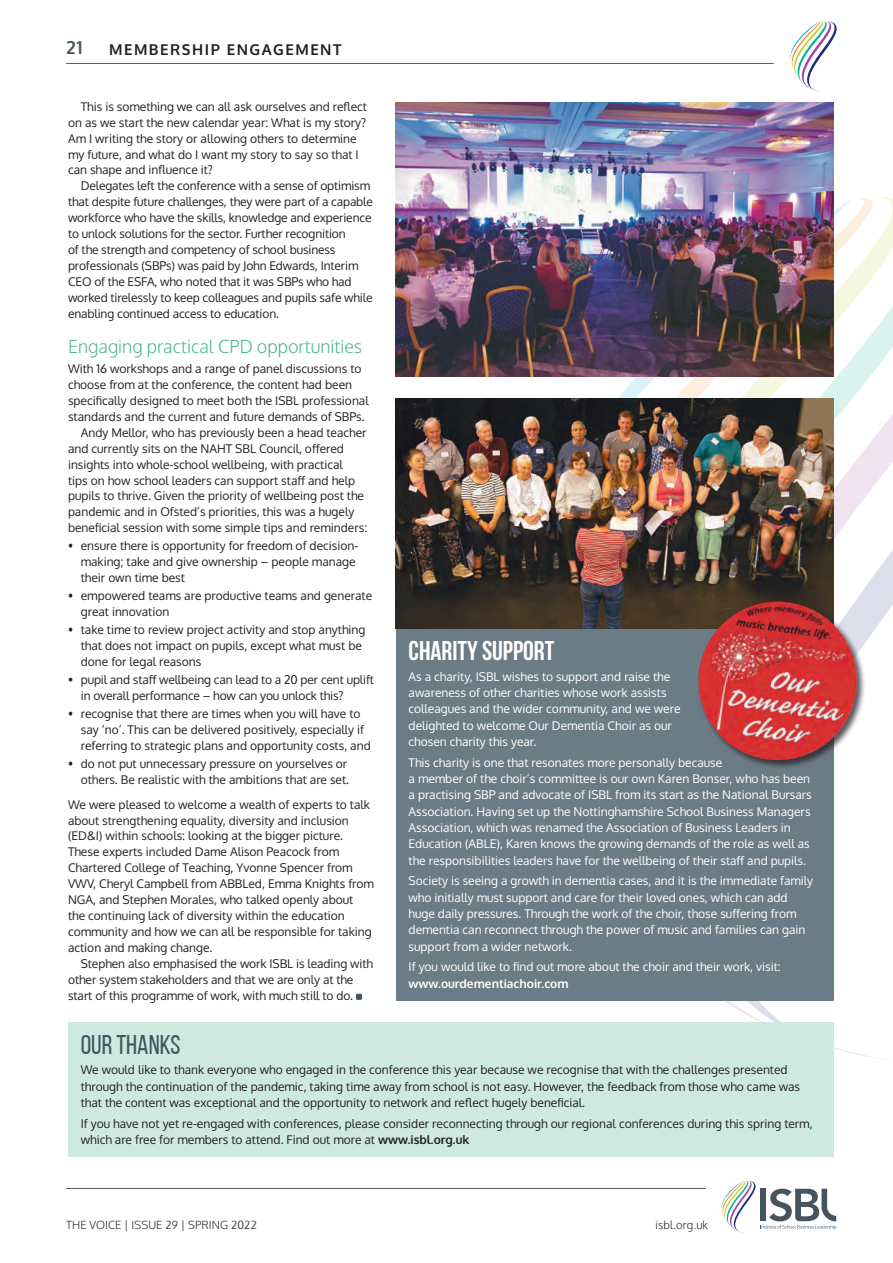
<style>
.page{position:relative;width:893px;height:1263px;background:#fff}
.page>*{position:absolute;margin:0;border:0;box-sizing:border-box;transform-origin:0 0}
.BEBAS_NEU_BOX_HEADIN{font:700 27px "Bebas Neue";color:#fff}
.BEBAS_NEU_BOX_HEADIN-2{font:27px "Bebas Neue";color:#45555f}
.SUB_HEAD{font:300 18px "Oxygen";color:#4ab396}
.t1{font:700 18px "Oxygen";color:#45555f}
.t2{font:700 15px "Oxygen";letter-spacing:.1em;color:#231f20}
.BODY_COPY{font:12px/15.9px "Oxygen";color:#231f20}
.BODY_COPY_INDENT{font:12px/15.9px "Oxygen";letter-spacing:-.005em;color:#231f20}
.BODY_COPY-2{font:12px/16.4px "Oxygen";color:#fff}
.t3{font:300 11.25px "Oxygen";letter-spacing:.01em;color:#231f20}
.s1{font-weight:700}
</style>
<div class="page">
<svg style="left:833px;top:197px;width:60px;height:700px"></svg>
<svg style="left:833px;top:198px;width:46px;height:598px"></svg>
<svg style="left:618px;top:199px;width:234px;height:401px"></svg>
<svg style="left:356px;top:994px;width:6px;height:6px"></svg>
<div style="left:68px;top:1022px;width:765px;height:135px;background:#cee9e0"></div>
<div style="left:396px;top:628px;width:437px;height:372px;background:#6c7c86"></div>
<img style="left:396px;top:398px;width:437px;height:230px">
<div style="left:697px;top:600px;width:169px;height:170px;background:#231f20;opacity:.75"></div>
<img style="left:693px;top:602px;width:169px;height:163px">
<img style="left:396px;top:102px;width:437px;height:275px">
<hr style="left:66px;top:63px;width:708px;height:1px;background:#57585a">
<hr style="left:66px;top:1188px;width:640px;height:1px;background:#57585a">
<svg style="left:721px;top:1181px;width:115px;height:52px"></svg>
<svg style="left:790px;top:21px;width:47px;height:71px"></svg>
<h2 class="t1" style="left:67px;top:36px;width:17px">21</h2>
<p class="t2" style="left:109px;top:40px;width:234px">MEMBERSHIP ENGAGEMENT</p>
<p class="BODY_COPY_INDENT" style="left:68px;top:98px;width:301px;text-indent:13px">This is something we can all ask ourselves and reflect on as we start the new calendar year: What is my story?<br>Am I writing the story or allowing others to determine my future, and what do I want my story to say so that I can shape and influence it?</p>
<p class="BODY_COPY_INDENT" style="left:68px;top:178px;width:306px;text-indent:13px">Delegates left the conference with a sense of optimism that despite future challenges, they were part of a capable workforce who have the skills, knowledge and experience to unlock solutions for the sector. Further recognition<br>of the strength and competency of school business professionals (SBPs) was paid by John Edwards, Interim CEO of the ESFA, who noted that it was SBPs who had worked tirelessly to keep colleagues and pupils safe while enabling continued access to education.</p>
<p class="SUB_HEAD" style="left:68px;top:335px;width:296px">Engaging practical CPD opportunities</p>
<p class="BODY_COPY" style="left:68px;top:361px;width:302px">With 16 workshops and a range of panel discussions to choose from at the conference, the content had been specifically designed to meet both the ISBL professional standards and the current and future demands of SBPs.</p>
<p class="BODY_COPY_INDENT" style="left:68px;top:424px;width:301px;text-indent:13px">Andy Mellor, who has previously been a head teacher and currently sits on the NAHT SBL Council, offered insights into whole-school wellbeing, with practical<br>tips on how school leaders can support staff and help pupils to thrive. Given the priority of wellbeing post the pandemic and in Ofsted’s priorities, this was a hugely beneficial session with some simple tips and reminders:</p>
<p class="BODY_COPY" style="left:81px;top:538px;width:279px;text-indent:-13px">• ensure there is opportunity for freedom of decision&shy;making; take and give ownership – people manage their own time best</p>
<p class="BODY_COPY" style="left:81px;top:588px;width:293px;text-indent:-13px">• empowered teams are productive teams and generate great innovation</p>
<p class="BODY_COPY" style="left:81px;top:622px;width:286px;text-indent:-13px">• take time to review project activity and stop anything that does not impact on pupils, except what must be done for legal reasons</p>
<p class="BODY_COPY" style="left:81px;top:672px;width:295px;text-indent:-13px">• pupil and staff wellbeing can lead to a 20 per cent uplift in overall performance – how can you unlock this?</p>
<p class="BODY_COPY" style="left:81px;top:706px;width:291px;text-indent:-13px">• recognise that there are times when you will have to say ‘no’. This can be delivered positively, especially if referring to strategic plans and opportunity costs, and</p>
<p class="BODY_COPY" style="left:68px;top:756px;width:283px;text-align:right">• do not put unnecessary pressure on yourselves or others. Be realistic with the ambitions that are set.</p>
<p class="BODY_COPY" style="left:68px;top:796px;width:307px">We were pleased to welcome a wealth of experts to talk about strengthening equality, diversity and inclusion (ED&amp;I) within schools: looking at the bigger picture.<br>These experts included Dame Alison Peacock from Chartered College of Teaching, Yvonne Spencer from VWV, Cheryl Campbell from ABBLed, Emma Knights from NGA, and Stephen Morales, who talked openly about<br>the continuing lack of diversity within the education community and how we can all be responsible for taking action and making change.</p>
<p class="BODY_COPY_INDENT" style="left:68px;top:956px;width:307px;text-indent:13px">Stephen also emphasised the work ISBL is leading with other system stakeholders and that we are only at the start of this programme of work, with much still to do.</p>
<p class="BEBAS_NEU_BOX_HEADIN-2" style="left:81px;top:1030px;width:101px">OUR THANKS</p>
<p class="BODY_COPY" style="left:81px;top:1062px;width:721px;line-height:16.4px">We would like to thank everyone who engaged in the conference this year because we recognise that with the challenges presented through the continuation of the pandemic, taking time away from school is not easy. However, the feedback from those who came was that the content was exceptional and the opportunity to network and reflect hugely beneficial.</p>
<p class="BODY_COPY" style="left:81px;top:1115px;width:733px;line-height:16.4px">If you have not yet re-engaged with conferences, please consider reconnecting through our regional conferences during this spring term, which are free for members to attend. Find out more at <span class="s1">www.isbl.org.uk</span></p>
<p class="BEBAS_NEU_BOX_HEADIN" style="left:409px;top:636px;width:147px">CHARITY SUPPORT</p>
<p class="BODY_COPY-2" style="left:409px;top:668px;width:273px">As a charity, ISBL wishes to support and raise the awareness of other charities whose work assists colleagues and the wider community, and we were delighted to welcome Our Dementia Choir as our chosen charity this year.</p>
<p class="BODY_COPY-2" style="left:409px;top:754px;width:405px">This charity is one that resonates more personally because<br>a member of the choir’s committee is our own Karen Bonser, who has been a practising SBP and advocate of ISBL from its start as the National Bursars Association. Having set up the Nottinghamshire School Business Managers Association, which was renamed the Association of Business Leaders in Education (ABLE), Karen knows the growing demands of the role as well as the responsibilities leaders have for the wellbeing of their staff and pupils.</p>
<p class="BODY_COPY-2" style="left:409px;top:873px;width:406px">Society is seeing a growth in dementia cases, and it is the immediate family who initially must support and care for their loved ones, which can add huge daily pressures. Through the work of the choir, those suffering from dementia can reconnect through the power of music and families can gain support from a wider network.</p>
<p class="BODY_COPY-2" style="left:409px;top:959px;width:374px">If you would like to find out more about the choir and their work, visit: <span class="s1">www.ourdementiachoir.com</span></p>
<p class="t3" style="left:66px;top:1217px;width:192px">THE VOICE | ISSUE 29 | SPRING 2022</p>
<p class="t3" style="left:655px;top:1217px;width:54px">isbl.org.uk</p>
</div>
